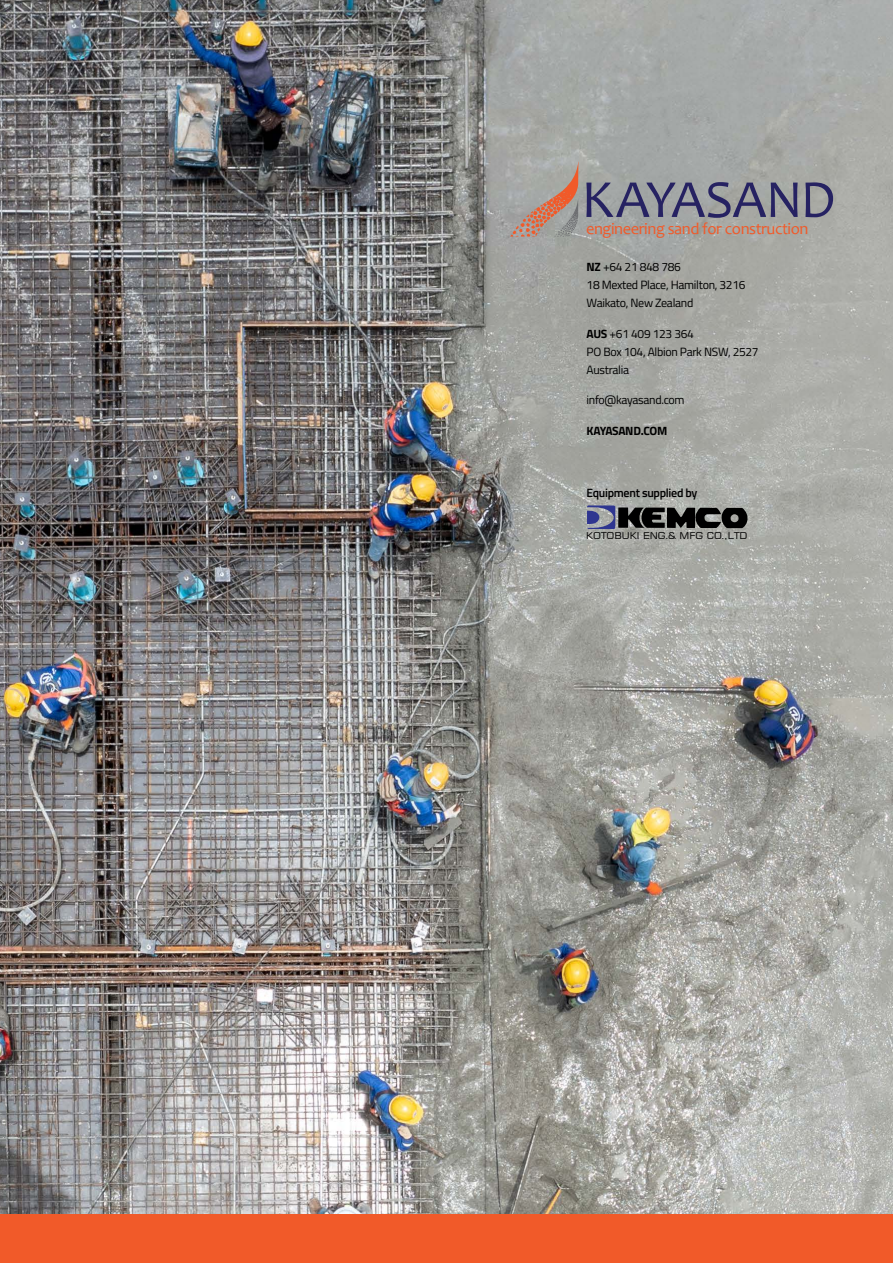
<style>
.page{position:relative;width:893px;height:1263px;background:#fff}
.page>*{position:absolute;margin:0;border:0;box-sizing:border-box;transform-origin:0 0}
.t1{font:16.5px "Candara";letter-spacing:-.025em;color:#f15a29}
.Body_Text{font:12px/18px "Titillium Web";letter-spacing:-.025em;color:#000}
.Body_Text-2{font:600 12px "Titillium Web";letter-spacing:-.025em;color:#000}
.Body_Text-3{font:700 12px "Titillium Web";letter-spacing:-.03em;color:#000}
.t2{font:9.3px "Square 721 BT";color:#000;scale:1.13 1}
.s1{font-weight:700}
</style>
<div class="page">
<img style="left:0;top:0;width:893px;height:1215px">
<svg style="left:586px;top:182px;width:212px;height:36px;background:#7c7c8f"></svg>
<svg style="left:805px;top:182px;width:28px;height:35px"></svg>
<svg style="left:510px;top:162px;width:68px;height:75px;background:#af9990"></svg>
<div style="left:0;top:1215px;width:893px;height:48px;background:#f15a29"></div>
<svg style="left:587px;top:505px;width:162px;height:24px;background:#4a4c52"></svg>
<p class="t1" style="left:586px;top:219px;width:224px">engineering sand for construction</p>
<p class="Body_Text" style="left:587px;top:257px;width:160px"><span class="s1">NZ</span> +64 21 848 786<br>18 Mexted Place, Hamilton, 3216<br>Waikato, New Zealand</p>
<p class="Body_Text" style="left:587px;top:324px;width:174px"><span class="s1">AUS</span> +61 409 123 364<br>PO Box 104, Albion Park NSW, 2527<br>Australia</p>
<p class="Body_Text" style="left:587px;top:391px;width:100px">info@kayasand.com</p>
<p class="Body_Text-3" style="left:587px;top:422px;width:82px">KAYASAND.COM</p>
<p class="Body_Text-2" style="left:587px;top:483px;width:112px">Equipment supplied by</p>
<p class="t2" style="left:586px;top:530px;width:144px">KOTOBUKI ENG.&amp; MFG CO.,LTD</p>
</div>
